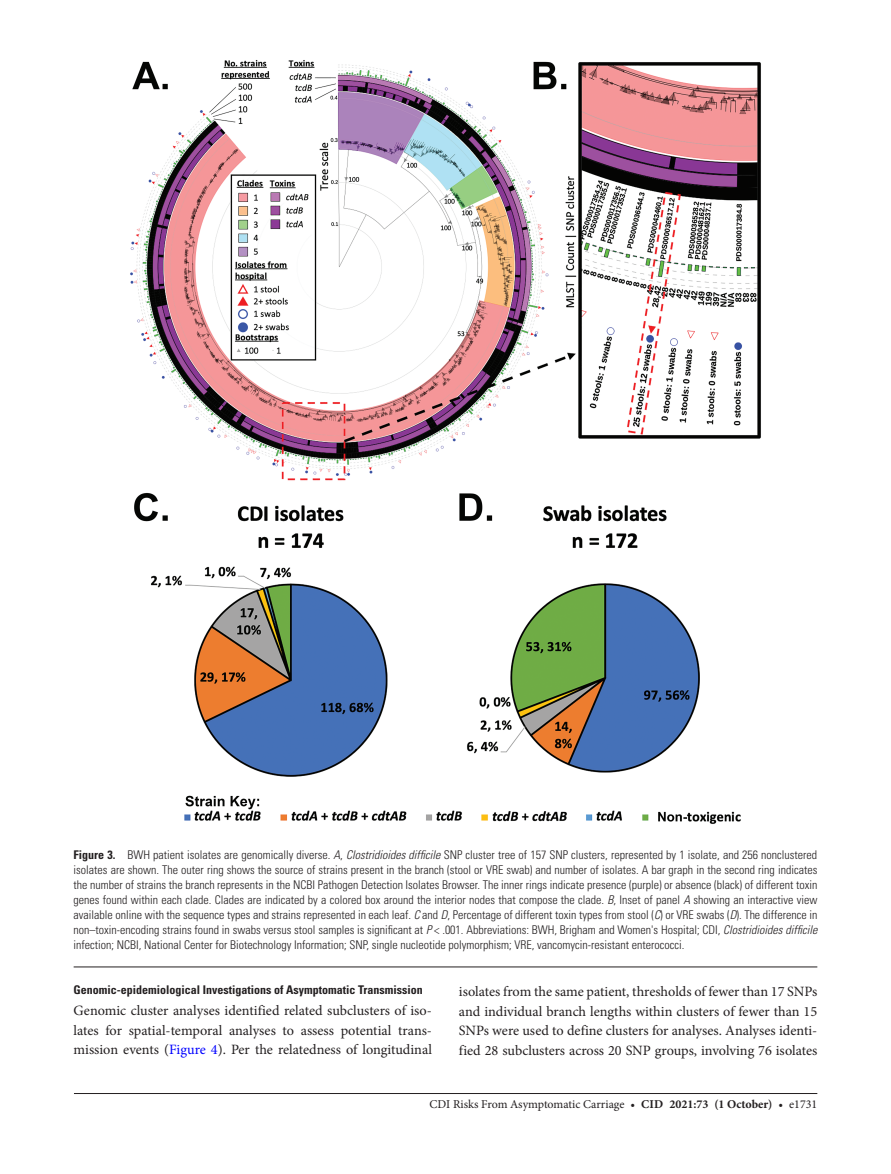
<style>
.page{position:relative;width:891px;height:1174px;background:#fff}
.page>*{position:absolute;margin:0;border:0;box-sizing:border-box;transform-origin:0 0}
.t1{font:14.25px/19.5px "Minion Pro";letter-spacing:-.005em;color:#231f20;text-align:justify}
.t2{font:300 condensed 12px/15px "Univers LT Std";color:#231f20;text-align:justify}
.t3{font:700 condensed 12px "Univers LT Std";color:#231f20}
.t4{font:12px "Minion Pro";letter-spacing:-.005em;color:#231f20}
.s1{font-weight:700}
.s2{font-style:italic}
.s3{color:#00f}
</style>
<div class="page">
<hr style="left:74px;top:1093px;width:743px;height:1px;background:#231f20">
<hr style="left:74px;top:967px;width:743px;height:1px;background:#231f20">
<img style="left:130px;top:60px;width:631px;height:764px">
<p class="t2" style="left:74px;top:847px;width:745px"><span class="s1">Figure 3.</span> BWH patient isolates are genomically diverse. <span class="s2">A</span>, <span class="s2">Clostridioides difficile</span> SNP cluster tree of 157 SNP clusters, represented by 1 isolate, and 256 nonclustered isolates are shown. The outer ring shows the source of strains present in the branch (stool or VRE swab) and number of isolates. A bar graph in the second ring indicates the number of strains the branch represents in the NCBI Pathogen Detection Isolates Browser. The inner rings indicate presence (purple) or absence (black) of different toxin genes found within each clade. Clades are indicated by a colored box around the interior nodes that compose the clade. <span class="s2">B</span>, Inset of panel <span class="s2">A</span> showing an interactive view available online with the sequence types and strains represented in each leaf. <span class="s2">C</span> and <span class="s2">D</span>, Percentage of different toxin types from stool (<span class="s2">C</span>) or VRE swabs (<span class="s2">D</span>). The difference in non–toxin-encoding strains found in swabs versus stool samples is significant at <span class="s2">P</span> &lt; .001. Abbreviations: BWH, Brigham and Women's Hospital; CDI, <span class="s2">Clostridioides difficile </span>infection; NCBI, National Center for Biotechnology Information; SNP, single nucleotide polymorphism; VRE, vancomycin-resistant enterococci.</p>
<p class="t3" style="left:74px;top:983px;width:351px">Genomic-epidemiological Investigations of Asymptomatic Transmission</p>
<p class="t1" style="left:74px;top:1001px;width:360px">Genomic cluster analyses identified related subclusters of iso&shy;lates for spatial-temporal analyses to assess potential trans&shy;mission events (<span class="s3">Figure 4</span>). Per the relatedness of longitudinal</p>
<p class="t1" style="left:459px;top:982px;width:360px">isolates from the same patient, thresholds of fewer than 17 SNPs and individual branch lengths within clusters of fewer than 15<br>SNPs were used to define clusters for analyses. Analyses identi&shy;fied 28 subclusters across 20 SNP groups, involving 76 isolates</p>
<p class="t4" style="left:430px;top:1096px;width:389px">CDI Risks From Asymptomatic Carriage • <span class="s1">cid 2021:73 (1 October)</span> • e1731</p>
</div>
